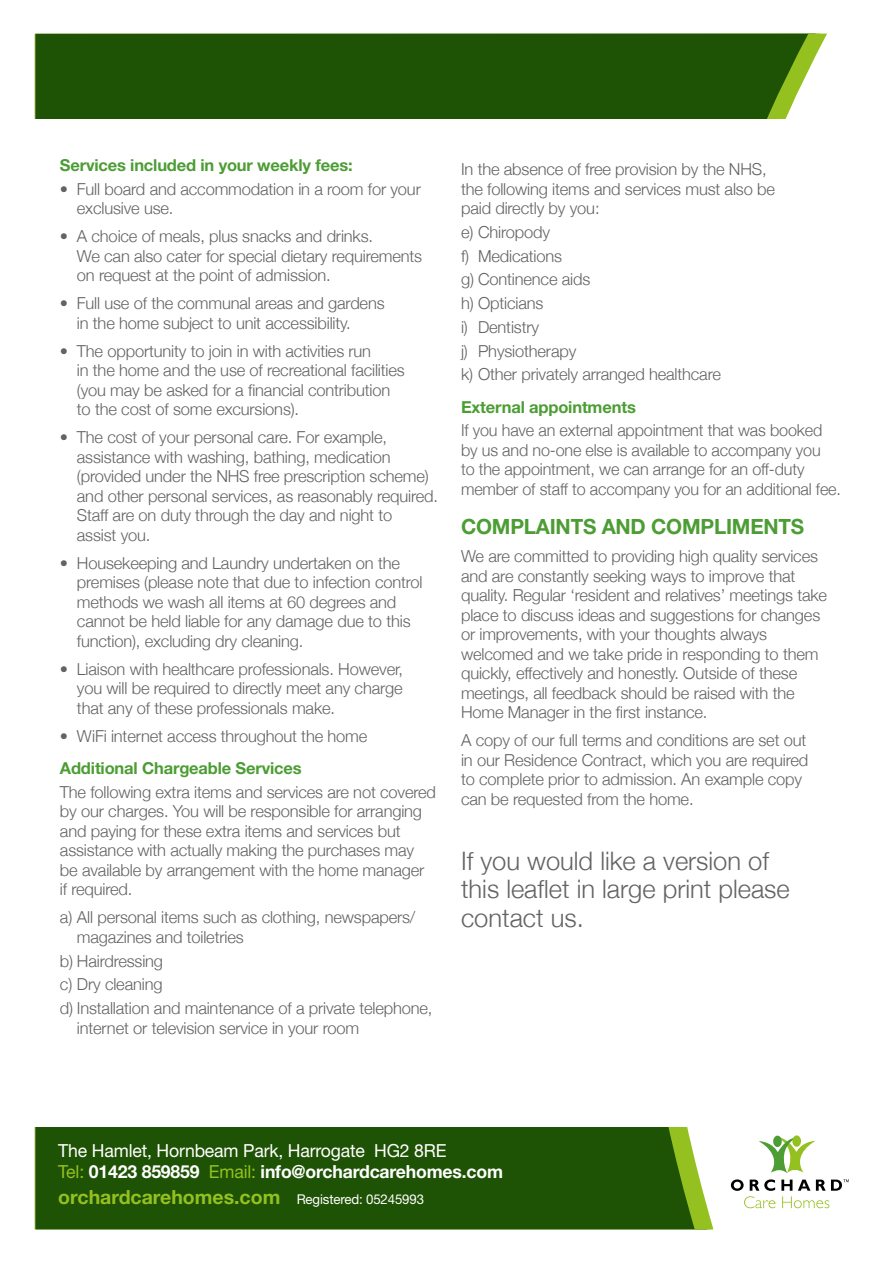
<style>
.page{position:relative;width:893px;height:1263px;background:#fff}
.page>*{position:absolute;margin:0;border:0;box-sizing:border-box;transform-origin:0 0}
.t1{font:300 25.5px/28.5px "Helvetica Neue";color:#646363}
.t2{font:700 21px "Helvetica Neue LT Pro";letter-spacing:-.01em;color:#4c9d34}
.t3{font:700 19.5px "Helvetica Neue LT Pro";color:#94c11f}
.t4{font:18px/21px "Helvetica Neue LT Pro";letter-spacing:-.01em;color:#fff}
.t5{font:300 16.5px/19.5px "Helvetica Neue";letter-spacing:-.01em;color:#646363}
.t6{font:700 16.5px "Helvetica Neue LT Pro";letter-spacing:-.01em;color:#4c9d34}
.s1{color:#94c11f}
.s2{font-weight:700}
.s3{font-weight:400;font-size:13.5px;color:#fff}
</style>
<div class="page">
<div style="left:35px;top:34px;width:595px;height:1195px;background:#1e5204"></div>
<svg style="left:630px;top:34px;width:197px;height:1195px;fill:#1e5204"></svg>
<svg style="left:758px;top:1136px;width:58px;height:37px"></svg>
<div style="left:773px;top:1135px;width:9px;height:12px;background:#4c9d34;border-radius:50%"></div>
<div style="left:792px;top:1135px;width:9px;height:12px;background:#94c11f;border-radius:50%"></div>
<svg style="left:731px;top:1179px;width:44px;height:29px"></svg>
<svg style="left:781px;top:1179px;width:68px;height:29px"></svg>
<div style="left:23px;top:119px;width:827px;height:1008px;background:#fff"></div>
<p class="t6" style="left:60px;top:155px;width:294px">Services included in your weekly fees:</p>
<p class="t5" style="left:77px;top:178px;width:345px;text-indent:-17px">• Full board and accommodation in a room for your exclusive use.</p>
<p class="t5" style="left:77px;top:225px;width:347px;text-indent:-17px">• A choice of meals, plus snacks and drinks.<br>We can also cater for special dietary requirements on request at the point of admission.</p>
<p class="t5" style="left:77px;top:292px;width:309px;text-indent:-17px">• Full use of the communal areas and gardens in the home subject to unit accessibility.</p>
<p class="t5" style="left:77px;top:340px;width:329px;text-indent:-17px">• The opportunity to join in with activities run<br>in the home and the use of recreational facilities (you may be asked for a financial contribution to the cost of some excursions).</p>
<p class="t5" style="left:77px;top:426px;width:363px;text-indent:-17px">• The cost of your personal care. For example, assistance with washing, bathing, medication (provided under the NHS free prescription scheme) and other personal services, as reasonably required.<br>Staff are on duty through the day and night to<br>assist you.</p>
<p class="t5" style="left:77px;top:552px;width:347px;text-indent:-17px">• Housekeeping and Laundry undertaken on the premises (please note that due to infection control methods we wash all items at 60 degrees and cannot be held liable for any damage due to this function), excluding dry cleaning.</p>
<p class="t5" style="left:77px;top:658px;width:328px;text-align:justify;text-indent:-17px">• Liaison with healthcare professionals. However, you will be required to directly meet any charge that any of these professionals make.</p>
<p class="t5" style="left:60px;top:725px;width:309px">• WiFi internet access throughout the home</p>
<p class="t6" style="left:60px;top:758px;width:243px">Additional Chargeable Services</p>
<p class="t5" style="left:60px;top:781px;width:378px">The following extra items and services are not covered by our charges. You will be responsible for arranging and paying for these extra items and services but assistance with actually making the purchases may be available by arrangement with the home manager<br>if required.</p>
<p class="t5" style="left:77px;top:906px;width:340px;text-indent:-17px">a) All personal items such as clothing, newspapers/ magazines and toiletries</p>
<p class="t5" style="left:60px;top:947px;width:374px;line-height:23.7px">b) Hairdressing<br>c) Dry cleaning<br>d) Installation and maintenance of a private telephone,</p>
<p class="t5" style="left:77px;top:1017px;width:284px">internet or television service in your room</p>
<p class="t5" style="left:461px;top:158px;width:315px">In the absence of free provision by the NHS, the following items and services must also be paid directly by you:</p>
<p class="t5" style="left:461px;top:219px;width:261px;line-height:23.7px">e) Chiropody<br>f) Medications<br>g) Continence aids<br>h) Opticians<br>i) Dentistry<br>j) Physiotherapy<br>k) Other privately arranged healthcare</p>
<p class="t6" style="left:461px;top:397px;width:176px">External appointments</p>
<p class="t5" style="left:461px;top:419px;width:381px">If you have an external appointment that was booked by us and no-one else is available to accompany you<br>to the appointment, we can arrange for an off-duty member of staff to accompany you for an additional fee.</p>
<p class="t2" style="left:461px;top:514px;width:345px">COMPLAINTS AND COMPLIMENTS</p>
<p class="t5" style="left:461px;top:545px;width:368px">We are committed to providing high quality services and are constantly seeking ways to improve that quality. Regular ‘resident and relatives’ meetings take place to discuss ideas and suggestions for changes or improvements, with your thoughts always welcomed and we take pride in responding to them quickly, effectively and honestly. Outside of these meetings, all feedback should be raised with the Home Manager in the first instance.</p>
<p class="t5" style="left:461px;top:729px;width:349px">A copy of our full terms and conditions are set out in our Residence Contract, which you are required to complete prior to admission. An example copy can be requested from the home.</p>
<h1 class="t1" style="left:461px;top:845px;width:330px">If you would like a version of this leaflet in large print please contact us.</h1>
<p class="t4" style="left:58px;top:1140px;width:446px">The Hamlet, Hornbeam Park, Harrogate HG2 8RE<br><span class="s1">Tel:</span> <span class="s2">01423 859859</span> <span class="s1">Email:</span> <span class="s2">info@orchardcarehomes.com</span></p>
<p class="t3" style="left:58px;top:1185px;width:367px">orchardcarehomes.com <span class="s3">Registered: 05245993</span></p>
</div>
